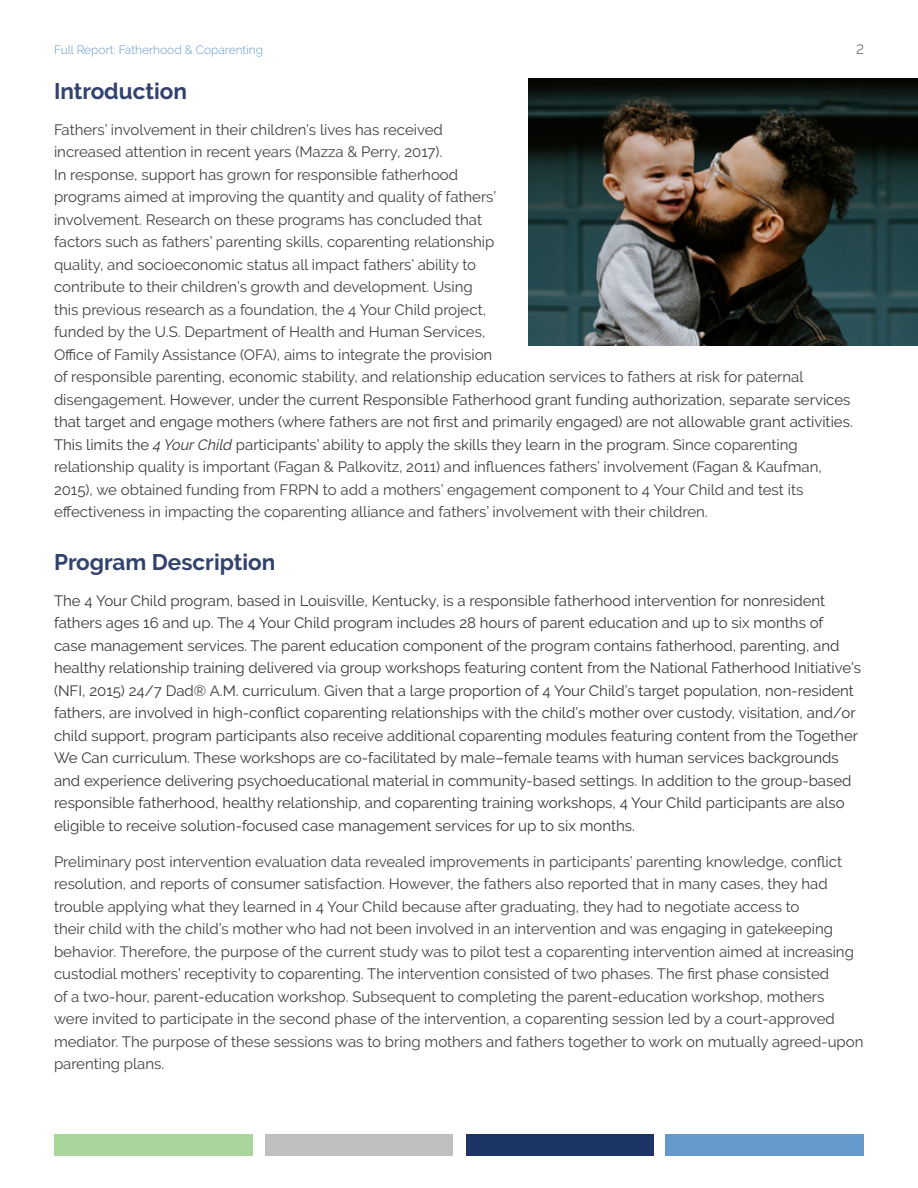
<style>
.page{position:relative;width:918px;height:1188px;background:#fff}
.page>*{position:absolute;margin:0;border:0;box-sizing:border-box;transform-origin:0 0}
.t1{font:700 22.5px "Raleway";color:#31426d}
.t2{font:15px/22.5px "Raleway";color:#414042}
.t3{font:15px/22.5px "Raleway";color:#383838}
.t4{font:13.5px "Raleway";color:#6d6e71}
.t5{font:300 12px "Raleway";color:#6598cb}
.s1{color:#383838}
.s2{font-style:italic;color:#383838}
</style>
<div class="page">
<img style="left:528px;top:78px;width:390px;height:268px">
<div style="left:665px;top:1134px;width:199px;height:22px;background:#6598cb"></div>
<div style="left:466px;top:1134px;width:187px;height:22px;background:#1c3564"></div>
<div style="left:265px;top:1134px;width:188px;height:22px;background:#c0bfbf"></div>
<div style="left:54px;top:1134px;width:199px;height:22px;background:#a8d59a"></div>
<p class="t5" style="left:54px;top:42px;width:211px">Full Report: Fatherhood &amp; Coparenting</p>
<p class="t4" style="left:856px;top:41px;width:9px">2</p>
<h1 class="t1" style="left:54px;top:78px;width:135px">Introduction</h1>
<p class="t2" style="left:54px;top:118px;width:800px">Fathers’ involvement in their children’s lives has received<br>increased attention in recent years (Mazza &amp; Perry, 2017).<br>In response, support has grown for responsible fatherhood<br>programs aimed at improving the quantity and quality of fathers’<br>involvement. Research on these programs has concluded that<br>factors such as fathers’ parenting skills, coparenting relationship<br>quality, and socioeconomic status all impact fathers’ ability to<br>contribute to their children’s growth and development. Using<br>this previous research as a foundation, the 4 Your Child project,<br>funded by the U.S. Department of Health and Human Services,<br>Office of Family Assistance (OFA), aims to integrate the provision<br>of responsible parenting, economic stability, and relationship education services to fathers at risk for paternal disengagement. <span class="s1">However, under the current Responsible Fatherhood grant funding authorization, separate services that target and engage mothers (where fathers are not first and primarily engaged) are not allowable grant activities.<br>This limits the</span> <span class="s2">4 Your Child</span> <span class="s1">participants’ ability to apply the skills they learn in the program.</span> Since coparenting relationship quality is important (Fagan &amp; Palkovitz, 2011) and influences fathers’ involvement (Fagan &amp; Kaufman, 2015), we obtained funding from FRPN to add a mothers’ engagement component to 4 Your Child and test its effectiveness in impacting the coparenting alliance and fathers’ involvement with their children.</p>
<h1 class="t1" style="left:54px;top:549px;width:223px">Program Description</h1>
<p class="t3" style="left:54px;top:589px;width:809px">The 4 Your Child program, based in Louisville, Kentucky, is a responsible fatherhood intervention for nonresident fathers ages 16 and up. The 4 Your Child program includes 28 hours of parent education and up to six months of<br>case management services. The parent education component of the program contains fatherhood, parenting, and healthy relationship training delivered via group workshops featuring content from the National Fatherhood Initiative’s (NFI, 2015) 24/7 Dad® A.M. curriculum. Given that a large proportion of 4 Your Child’s target population, non-resident fathers, are involved in high-conflict coparenting relationships with the child’s mother over custody, visitation, and/or child support, program participants also receive additional coparenting modules featuring content from the Together We Can curriculum. These workshops are co-facilitated by male–female teams with human services backgrounds and experience delivering psychoeducational material in community-based settings. In addition to the group-based responsible fatherhood, healthy relationship, and coparenting training workshops, 4 Your Child participants are also eligible to receive solution-focused case management services for up to six months.</p>
<p class="t2" style="left:54px;top:850px;width:811px">Preliminary post intervention evaluation data revealed improvements in participants’ parenting knowledge, conflict resolution, and reports of consumer satisfaction. However, the fathers also reported that in many cases, they had trouble applying what they learned in 4 Your Child because after graduating, they had to negotiate access to<br>their child with the child’s mother who had not been involved in an intervention and was engaging in gatekeeping behavior. Therefore, the purpose of the current study was to pilot test a coparenting intervention aimed at increasing custodial mothers’ receptivity to coparenting. The intervention consisted of two phases. The first phase consisted<br>of a two-hour, parent-education workshop. Subsequent to completing the parent-education workshop, mothers<br>were invited to participate in the second phase of the intervention, a coparenting session led by a court-approved mediator. The purpose of these sessions was to bring mothers and fathers together to work on mutually agreed-upon parenting plans.</p>
</div>
